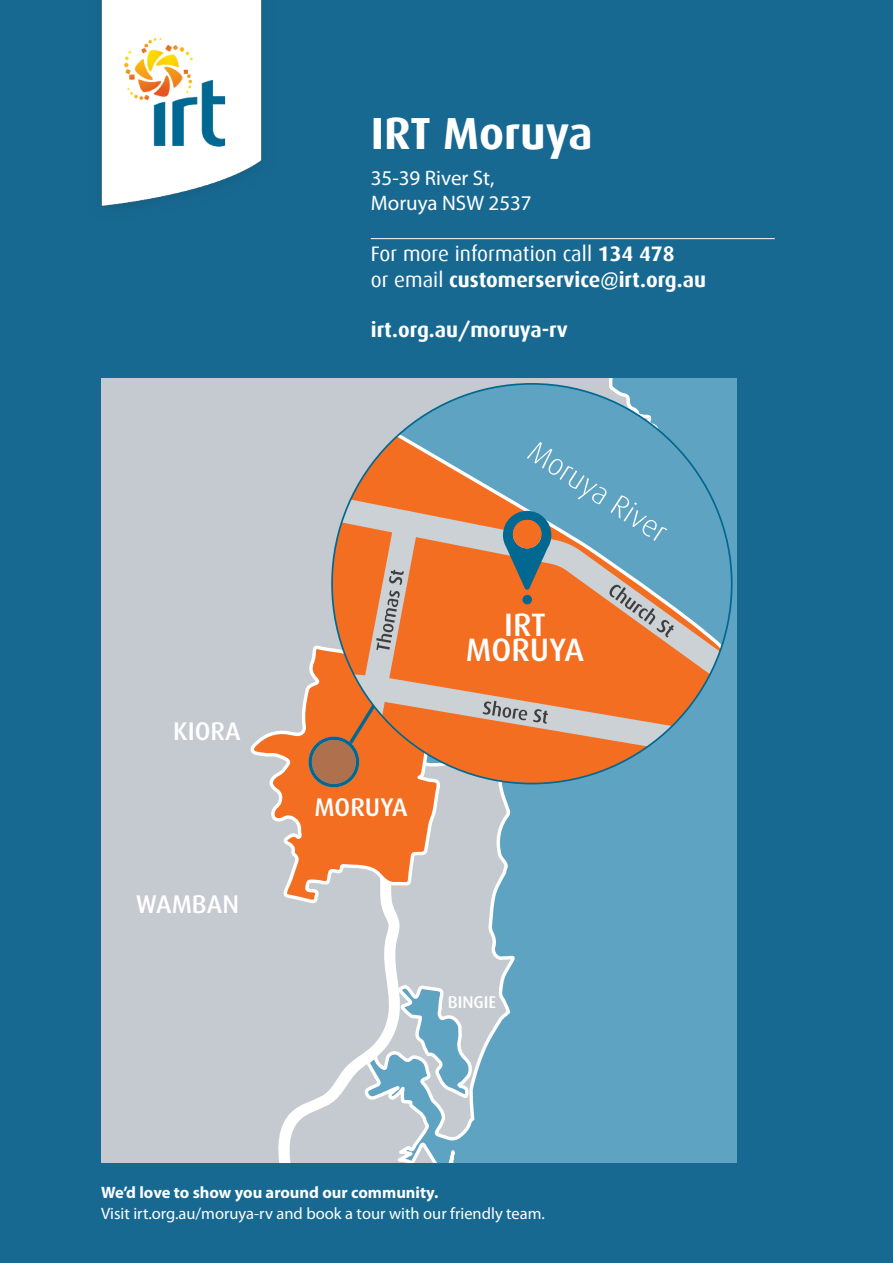
<style>
.page{position:relative;width:893px;height:1263px;background:#186992}
.page>*{position:absolute;margin:0;border:0;box-sizing:border-box;transform-origin:0 0}
.t1{font:700 45px "Dax";color:#fff}
.t2{font:500 32.4px/25.7px "Dax OT";color:#fff;text-align:center}
.t3{font:500 25.65px "Dax OT";color:#fff}
.t4{font:700 21px/25.2px "Dax";color:#fff}
.t5{font:21px/25.2px "Myriad Pro";color:#fff}
.t6{font:500 17.1px "Dax OT";color:#fff}
.t7{font:16.5px "Myriad Pro";color:#fff}
.t8{font:700 16.5px "Myriad Pro";color:#fff}
.s1{font-weight:400}
</style>
<div class="page">
<img style="left:101px;top:0;width:161px;height:206px">
<hr style="left:371px;top:238px;width:404px;height:1px;background:#fff">
<div style="left:101px;top:378px;width:242px;height:785px;background:#c4cacf"></div>
<svg style="left:343px;top:378px;width:393px;height:785px;background:#68a5c1"></svg>
<svg style="left:275px;top:920px;width:200px;height:243px;background:#becbd3"></svg>
<svg style="left:246px;top:595px;width:253px;height:325px;background:#d6ad96"></svg>
<svg style="left:376px;top:384px;width:356px;height:97px;background:#70a9c3"></svg>
<svg style="left:697px;top:481px;width:35px;height:218px;background:#6aa2bb"></svg>
<svg style="left:310px;top:738px;width:48px;height:48px"></svg>
<div style="left:308px;top:736px;width:51px;height:51px;border:3px solid #006891;border-radius:50%"></div>
<svg style="left:332px;top:442px;width:365px;height:324px;background:#c38c6a"></svg>
<h1 class="t1" style="left:371px;top:108px;width:223px">IRT Moruya</h1>
<p class="t5" style="left:371px;top:165px;width:162px">35-39 River St,<br>Moruya NSW 2537</p>
<p class="t4" style="left:371px;top:242px;width:337px"><span class="s1">For more information call</span> 134 478<br><span class="s1">or email</span> customerservice@irt.org.au</p>
<p class="t4" style="left:371px;top:317px;width:198px">irt.org.au/moruya-rv</p>
<p class="t3" style="left:173px;top:714px;width:69px">KIORA</p>
<p class="t3" style="left:136px;top:888px;width:105px">WAMBAN</p>
<p class="t3" style="left:314px;top:791px;width:95px">MORUYA</p>
<p class="t6" style="left:471px;top:607px;width:64px">BROULEE</p>
<h2 class="t2" style="left:466px;top:612px;width:120px">IRT<br>MORUYA</h2>
<p class="t6" style="left:448px;top:991px;width:50px">BINGIE</p>
<p class="t8" style="left:101px;top:1183px;width:339px">We’d love to show you around our community.</p>
<p class="t7" style="left:101px;top:1203px;width:445px">Visit irt.org.au/moruya-rv and book a tour with our friendly team.</p>
</div>
